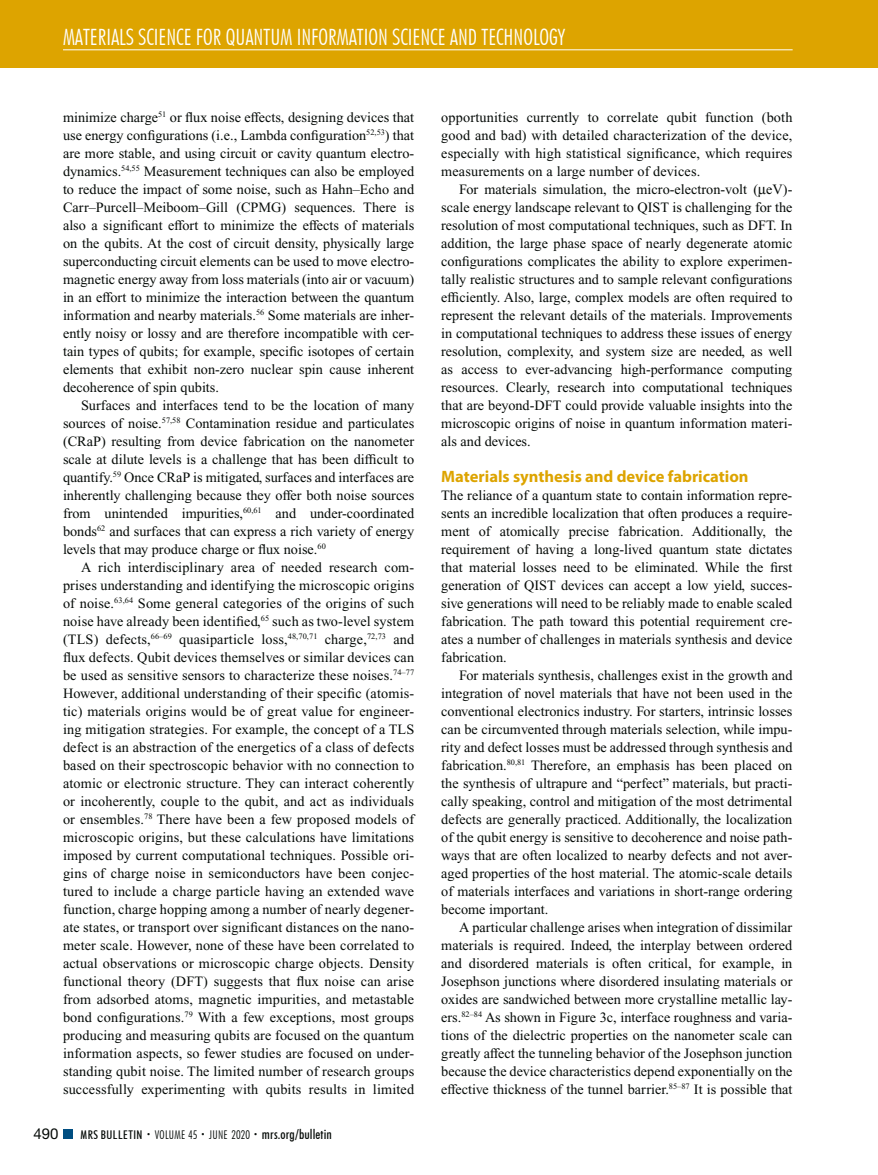
<style>
.page{position:relative;width:878px;height:1175px;background:#fff}
.page>*{position:absolute;margin:0;border:0;box-sizing:border-box;transform-origin:0 0}
.t1{font:300 condensed 22.5px "Futura BT";color:#fff}
.t2{font:700 16.5px "Myriad Pro";color:#dda400}
.t3{font:15px "Helvetica Neue LT Std";color:#060b08}
.t4{font:14.25px/18px "Times New Roman PS Std";color:#060b08;text-align:justify}
.t5{font:300 condensed 12px "Futura BT";letter-spacing:.02em;color:#060b08}
.s1{font-weight:500}
.s2{font-size:7.5px}
.s3{font-weight:500;font-size:13.5px}
</style>
<div class="page">
<div style="left:63px;top:1130px;width:9px;height:8px;background:#004e81"></div>
<div style="left:0;top:0;width:878px;height:68px;background:#dda400"></div>
<hr style="left:63px;top:49px;width:729px;height:1px;background:#fff">
<h1 class="t1" style="left:63px;top:23px;width:503px">MATERIALS SCIENCE FOR QUANTUM INFORMATION SCIENCE AND TECHNOLOGY</h1>
<p class="t4" style="left:63px;top:109px;width:353px">minimize charge<sup>51</sup> or flux noise effects, designing devices that use energy configurations (i.e., Lambda configuration<sup>52,53</sup>) that are more stable, and using circuit or cavity quantum electro&shy;dynamics.<sup>54,55</sup> Measurement techniques can also be employed to reduce the impact of some noise, such as Hahn–Echo and Carr–Purcell–Meiboom–Gill (CPMG) sequences. There is also a significant effort to minimize the effects of materials on the qubits. At the cost of circuit density, physically large superconducting circuit elements can be used to move electro&shy;magnetic energy away from loss materials (into air or vacuum) in an effort to minimize the interaction between the quantum information and nearby materials.<sup>56</sup> Some materials are inher&shy;ently noisy or lossy and are therefore incompatible with cer&shy;tain types of qubits; for example, specific isotopes of certain elements that exhibit non-zero nuclear spin cause inherent decoherence of spin qubits.</p>
<p class="t4" style="left:63px;top:397px;width:353px;text-indent:18px">Surfaces and interfaces tend to be the location of many sources of noise.<sup>57,58</sup> Contamination residue and particulates (CRaP) resulting from device fabrication on the nanometer scale at dilute levels is a challenge that has been difficult to quantify.<sup>59</sup> Once CRaP is mitigated, surfaces and interfaces are inherently challenging because they offer both noise sources from unintended impurities,<sup>60,61</sup> and under-coordinated bonds<sup>62</sup> and surfaces that can express a rich variety of energy levels that may produce charge or flux noise.<sup>60</sup></p>
<p class="t4" style="left:63px;top:559px;width:353px;text-indent:18px">A rich interdisciplinary area of needed research com&shy;prises understanding and identifying the microscopic origins of noise.<sup>63,64</sup> Some general categories of the origins of such noise have already been identified,<sup>65</sup> such as two-level system (TLS) defects,<sup>66–69</sup> quasiparticle loss,<sup>48,70,71</sup> charge,<sup>72,73</sup> and flux defects. Qubit devices themselves or similar devices can be used as sensitive sensors to characterize these noises.<sup>74–77<br></sup>However, additional understanding of their specific (atomis&shy;tic) materials origins would be of great value for engineer&shy;ing mitigation strategies. For example, the concept of a TLS defect is an abstraction of the energetics of a class of defects based on their spectroscopic behavior with no connection to atomic or electronic structure. They can interact coherently or incoherently, couple to the qubit, and act as individuals or ensembles.<sup>78</sup> There have been a few proposed models of microscopic origins, but these calculations have limitations imposed by current computational techniques. Possible ori&shy;gins of charge noise in semiconductors have been conjec&shy;tured to include a charge particle having an extended wave function, charge hopping among a number of nearly degener&shy;ate states, or transport over significant distances on the nano&shy;meter scale. However, none of these have been correlated to actual observations or microscopic charge objects. Density functional theory (DFT) suggests that flux noise can arise from adsorbed atoms, magnetic impurities, and metastable bond configurations.<sup>79</sup> With a few exceptions, most groups producing and measuring qubits are focused on the quantum information aspects, so fewer studies are focused on under&shy;standing qubit noise. The limited number of research groups successfully experimenting with qubits results in limited</p>
<p class="t3" style="left:33px;top:1128px;width:27px">490</p>
<p class="t5" style="left:81px;top:1127px;width:253px"><span class="s1">MRS BULLETIN</span> <span class="s2">•</span> VOLUME 45 <span class="s2">•</span> JUNE 2020 <span class="s2">•</span> <span class="s3">mrs.org/bulletin</span></p>
<p class="t4" style="left:441px;top:109px;width:353px">opportunities currently to correlate qubit function (both good and bad) with detailed characterization of the device, especially with high statistical significance, which requires measurements on a large number of devices.</p>
<p class="t4" style="left:441px;top:181px;width:353px;text-indent:18px">For materials simulation, the micro-electron-volt ( eV)- scale energy landscape relevant to QIST is challenging for the resolution of most computational techniques, such as DFT. In addition, the large phase space of nearly degenerate atomic configurations complicates the ability to explore experimen&shy;tally realistic structures and to sample relevant configurations efficiently. Also, large, complex models are often required to represent the relevant details of the materials. Improvements in computational techniques to address these issues of energy resolution, complexity, and system size are needed, as well as access to ever-advancing high-performance computing resources. Clearly, research into computational techniques that are beyond-DFT could provide valuable insights into the microscopic origins of noise in quantum information materi&shy;als and devices.</p>
<p class="t2" style="left:441px;top:470px;width:309px">Materials synthesis and device fabrication</p>
<p class="t4" style="left:441px;top:487px;width:353px">The reliance of a quantum state to contain information repre&shy;sents an incredible localization that often produces a require&shy;ment of atomically precise fabrication. Additionally, the requirement of having a long-lived quantum state dictates that material losses need to be eliminated. While the first generation of QIST devices can accept a low yield, succes&shy;sive generations will need to be reliably made to enable scaled fabrication. The path toward this potential requirement cre&shy;ates a number of challenges in materials synthesis and device fabrication.</p>
<p class="t4" style="left:441px;top:667px;width:353px;text-indent:18px">For materials synthesis, challenges exist in the growth and integration of novel materials that have not been used in the conventional electronics industry. For starters, intrinsic losses can be circumvented through materials selection, while impu&shy;rity and defect losses must be addressed through synthesis and fabrication.<sup>80,81</sup> Therefore, an emphasis has been placed on the synthesis of ultrapure and “perfect” materials, but practi&shy;cally speaking, control and mitigation of the most detrimental defects are generally practiced. Additionally, the localization of the qubit energy is sensitive to decoherence and noise path&shy;ways that are often localized to nearby defects and not aver&shy;aged properties of the host material. The atomic-scale details of materials interfaces and variations in short-range ordering become important.</p>
<p class="t4" style="left:441px;top:919px;width:353px;text-indent:18px">A particular challenge arises when integration of dissimilar materials is required. Indeed, the interplay between ordered and disordered materials is often critical, for example, in Josephson junctions where disordered insulating materials or oxides are sandwiched between more crystalline metallic lay&shy;ers.<sup>82–84</sup> As shown in Figure 3c, interface roughness and varia&shy;tions of the dielectric properties on the nanometer scale can greatly affect the tunneling behavior of the Josephson junction because the device characteristics depend exponentially on the effective thickness of the tunnel barrier.<sup>85–87</sup> It is possible that</p>
</div>
